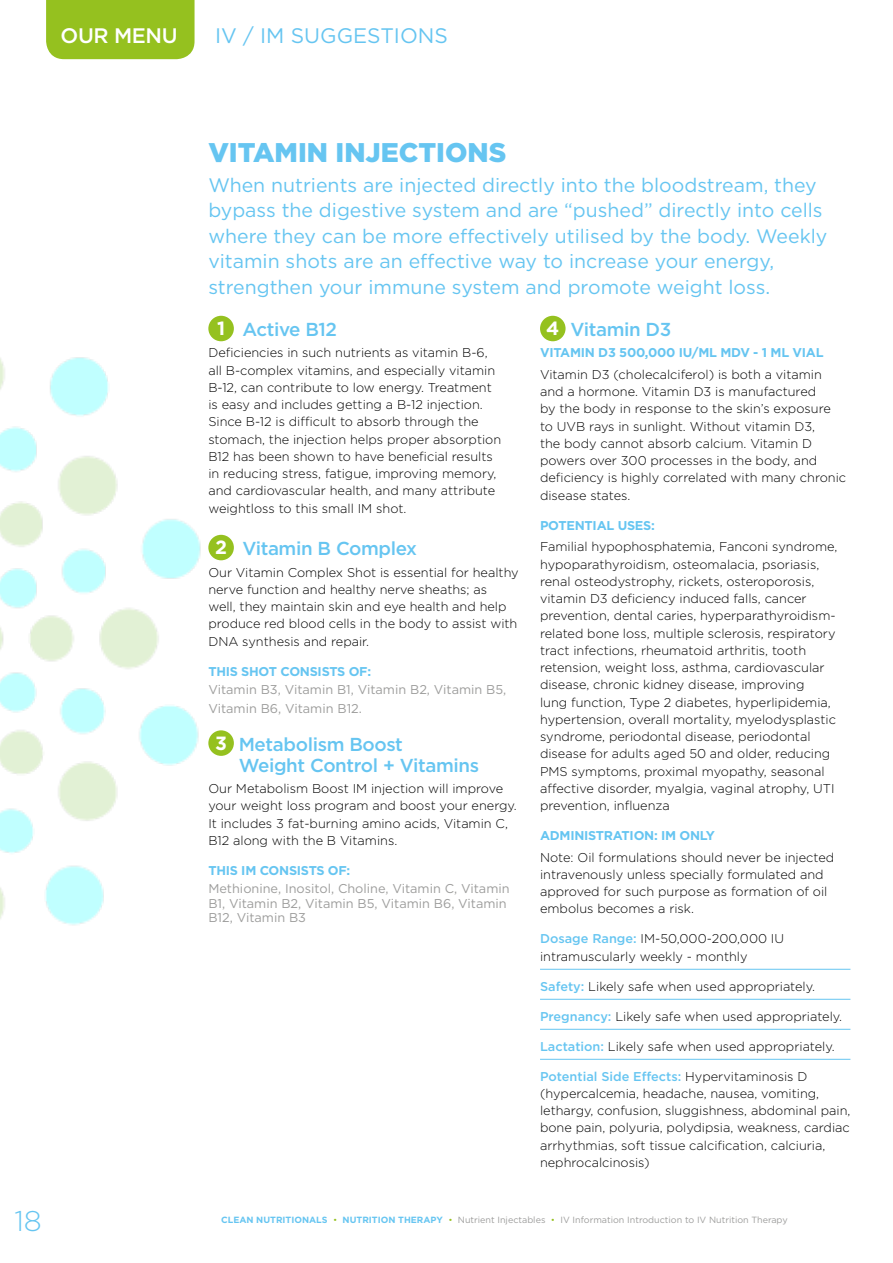
<style>
.page{position:relative;width:893px;height:1263px;background:#fff}
.page>*{position:absolute;margin:0;border:0;box-sizing:border-box;transform-origin:0 0}
.t1{font:300 28.5px "Gotham";color:#66c5f1}
.t2{font:900 27px "Gotham";color:#66c5f1}
.t3{font:21px "Gotham";color:#66c5f1}
.t4{font:19.5px/25.5px "Gotham";color:#66c5f1}
.t5{font:500 18.75px/21px "Gotham";letter-spacing:-.02em;color:#66c5f1}
.t6{font:300 12.75px/17.2px "Gotham";color:#000}
.t7{font:12.75px/14.2px "Gotham";color:#9d9d9c}
.t8{font:700 12.75px "Gotham";letter-spacing:-.02em;color:#66c5f1}
.t9{font:9px "Gotham";color:#9d9d9c}
.s1{font-weight:500;color:#fff}
.s2{font-weight:700;font-size:19.2px;color:#fff}
.s3{font-weight:500;color:#66c5f1}
.s4{font-weight:700;color:#66c5f1}
.s5{font-weight:300;color:#95c11f}
</style>
<div class="page">
<hr style="left:540px;top:969px;width:310px;height:1px;background:#66c5f1">
<hr style="left:540px;top:999px;width:310px;height:1px;background:#66c5f1">
<hr style="left:540px;top:1029px;width:310px;height:1px;background:#66c5f1">
<hr style="left:540px;top:1059px;width:310px;height:1px;background:#66c5f1">
<div style="left:540px;top:316px;width:26px;height:25px;background:#95c11f;border-radius:50%"></div>
<div style="left:46px;top:0;width:149px;height:59px;background:#95c11f"></div>
<img style="left:0;top:315px;width:234px;height:610px">
<h3 class="t3" style="left:61px;top:22px;width:389px"><span class="s1">OUR MENU</span> IV / IM SUGGESTIONS</h3>
<h1 class="t1" style="left:14px;top:1202px;width:29px">18</h1>
<h2 class="t2" style="left:208px;top:134px;width:299px">VITAMIN INJECTIONS</h2>
<p class="t4" style="left:208px;top:172px;width:621px">When nutrients are injected directly into the bloodstream, they bypass the digestive system and are “pushed” directly into cells where they can be more effectively utilised by the body. Weekly vitamin shots are an effective way to increase your energy, strengthen your immune system and promote weight loss.</p>
<h3 class="t5" style="left:217px;top:319px;width:122px"><span class="s2">1</span> Active B12</h3>
<p class="t6" style="left:208px;top:344px;width:294px">Deficiencies in such nutrients as vitamin B-6, all B-complex vitamins, and especially vitamin B-12, can contribute to low energy. Treatment is easy and includes getting a B-12 injection.<br>Since B-12 is difficult to absorb through the stomach, the injection helps proper absorption B12 has been shown to have beneficial results in reducing stress, fatigue, improving memory, and cardiovascular health, and many attribute weightloss to this small IM shot.</p>
<h3 class="t5" style="left:215px;top:538px;width:203px"><span class="s2">2</span> Vitamin B Complex</h3>
<p class="t6" style="left:208px;top:563px;width:312px">Our Vitamin Complex Shot is essential for healthy nerve function and healthy nerve sheaths; as<br>well, they maintain skin and eye health and help produce red blood cells in the body to assist with DNA synthesis and repair.</p>
<p class="t8" style="left:208px;top:662px;width:164px">THIS SHOT CONSISTS OF:</p>
<p class="t7" style="left:208px;top:680px;width:300px;line-height:18.5px">Vitamin B3, Vitamin B1, Vitamin B2, Vitamin B5,<br>Vitamin B6, Vitamin B12.</p>
<h3 class="t5" style="left:239px;top:733px;width:242px;text-indent:-24px"><span class="s2">3</span> Metabolism Boost<br>Weight Control + Vitamins</h3>
<p class="t6" style="left:208px;top:779px;width:310px">Our Metabolism Boost IM injection will improve your weight loss program and boost your energy.<br>It includes 3 fat-burning amino acids, Vitamin C, B12 along with the B Vitamins.</p>
<p class="t8" style="left:208px;top:862px;width:144px">THIS IM CONSISTS OF:</p>
<p class="t7" style="left:208px;top:881px;width:303px">Methionine, Inositol, Choline, Vitamin C, Vitamin<br>B1, Vitamin B2, Vitamin B5, Vitamin B6, Vitamin<br>B12, Vitamin B3</p>
<h3 class="t5" style="left:546px;top:319px;width:127px"><span class="s2">4</span> Vitamin D3</h3>
<p class="t8" style="left:540px;top:344px;width:285px">VITAMIN D3 500,000 IU/ML MDV - 1 ML VIAL</p>
<p class="t6" style="left:540px;top:365px;width:308px">Vitamin D3 (cholecalciferol) is both a vitamin and a hormone. Vitamin D3 is manufactured<br>by the body in response to the skin’s exposure to UVB rays in sunlight. Without vitamin D3,<br>the body cannot absorb calcium. Vitamin D powers over 300 processes in the body, and deficiency is highly correlated with many chronic disease states.</p>
<p class="t8" style="left:540px;top:517px;width:116px">POTENTIAL USES:</p>
<p class="t6" style="left:540px;top:538px;width:299px">Familial hypophosphatemia, Fanconi syndrome, hypoparathyroidism, osteomalacia, psoriasis, renal osteodystrophy, rickets, osteroporosis, vitamin D3 deficiency induced falls, cancer prevention, dental caries, hyperparathyroidism&shy;related bone loss, multiple sclerosis, respiratory tract infections, rheumatoid arthritis, tooth retension, weight loss, asthma, cardiovascular disease, chronic kidney disease, improving<br>lung function, Type 2 diabetes, hyperlipidemia, hypertension, overall mortality, myelodysplastic syndrome, periodontal disease, periodontal disease for adults aged 50 and older, reducing PMS symptoms, proximal myopathy, seasonal affective disorder, myalgia, vaginal atrophy, UTI prevention, influenza</p>
<p class="t8" style="left:540px;top:827px;width:177px">ADMINISTRATION: IM ONLY</p>
<p class="t6" style="left:540px;top:848px;width:296px">Note: Oil formulations should never be injected intravenously unless specially formulated and approved for such purpose as formation of oil embolus becomes a risk.</p>
<p class="t6" style="left:540px;top:930px;width:246px"><span class="s3">Dosage Range:</span> IM-50,000-200,000 IU intramuscularly weekly - monthly</p>
<p class="t6" style="left:540px;top:977px;width:277px"><span class="s3">Safety:</span> Likely safe when used appropriately.</p>
<p class="t6" style="left:540px;top:1007px;width:304px"><span class="s3">Pregnancy:</span> Likely safe when used appropriately.</p>
<p class="t6" style="left:540px;top:1037px;width:296px"><span class="s3">Lactation:</span> Likely safe when used appropriately.</p>
<p class="t6" style="left:540px;top:1067px;width:312px"><span class="s3">Potential Side Effects:</span> Hypervitaminosis D (hypercalcemia, headache, nausea, vomiting, lethargy, confusion, sluggishness, abdominal pain, bone pain, polyuria, polydipsia, weakness, cardiac arrhythmias, soft tissue calcification, calciuria, nephrocalcinosis)</p>
<p class="t9" style="left:221px;top:1214px;width:568px"><span class="s4">CLEAN NUTRITIONALS</span> <span class="s5">•</span> <span class="s4">NUTRITION THERAPY</span> <span class="s5">•</span> Nutrient Injectables <span class="s5">•</span> IV Information Introduction to IV Nutrition Therapy</p>
</div>
